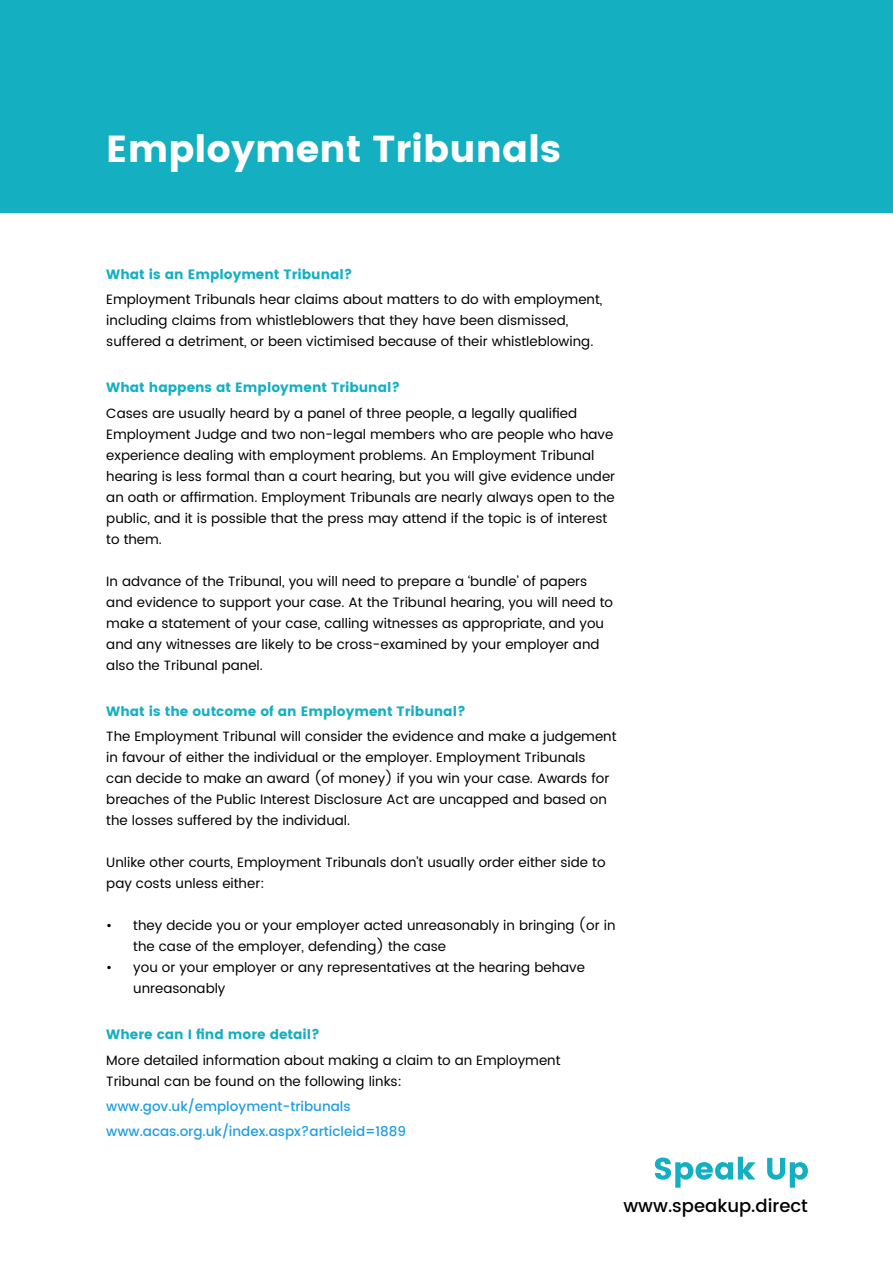
<style>
.page{position:relative;width:893px;height:1263px;background:#fff}
.page>*{position:absolute;margin:0;border:0;box-sizing:border-box;transform-origin:0 0}
.t1{font:37.5px "Poppins";color:#fff}
.t2{font:500 18px "Poppins";color:#000}
.t3{font:13.5px/21px "Poppins";color:#000}
.t4{font:13.5px "Poppins";color:#14b0c2}
.t5{font:500 13.5px/25.2px "Poppins";color:#1f9ee0}
</style>
<div class="page">
<div style="left:0;top:0;width:893px;height:213px;background:#14b0c2"></div>
<svg style="left:655px;top:1157px;width:153px;height:31px"></svg>
<h1 class="t1" style="left:106px;top:127px;width:456px">Employment Tribunals</h1>
<p class="t4" style="left:106px;top:266px;width:248px">What is an Employment Tribunal?</p>
<p class="t3" style="left:106px;top:289px;width:498px">Employment Tribunals hear claims about matters to do with employment, including claims from whistleblowers that they have been dismissed, suffered a detriment, or been victimised because of their whistleblowing.</p>
<p class="t4" style="left:106px;top:380px;width:295px">What happens at Employment Tribunal?</p>
<p class="t3" style="left:106px;top:403px;width:510px">Cases are usually heard by a panel of three people, a legally qualified Employment Judge and two non-legal members who are people who have experience dealing with employment problems. An Employment Tribunal hearing is less formal than a court hearing, but you will give evidence under an oath or affirmation. Employment Tribunals are nearly always open to the public, and it is possible that the press may attend if the topic is of interest to them.</p>
<p class="t3" style="left:106px;top:571px;width:508px">In advance of the Tribunal, you will need to prepare a ‘bundle’ of papers and evidence to support your case. At the Tribunal hearing, you will need to make a statement of your case, calling witnesses as appropriate, and you and any witnesses are likely to be cross-examined by your employer and also the Tribunal panel.</p>
<p class="t4" style="left:106px;top:703px;width:361px">What is the outcome of an Employment Tribunal?</p>
<p class="t3" style="left:106px;top:726px;width:512px">The Employment Tribunal will consider the evidence and make a judgement in favour of either the individual or the employer. Employment Tribunals<br>can decide to make an award (of money) if you win your case. Awards for breaches of the Public Interest Disclosure Act are uncapped and based on the losses suffered by the individual.</p>
<p class="t3" style="left:106px;top:852px;width:501px">Unlike other courts, Employment Tribunals don’t usually order either side to pay costs unless either:</p>
<p class="t3" style="left:133px;top:915px;width:484px;text-indent:-27px">• they decide you or your employer acted unreasonably in bringing (or in the case of the employer, defending) the case</p>
<p class="t3" style="left:133px;top:957px;width:453px;text-indent:-27px">• you or your employer or any representatives at the hearing behave unreasonably</p>
<p class="t4" style="left:106px;top:1027px;width:215px">Where can I find more detail?</p>
<p class="t3" style="left:106px;top:1050px;width:456px">More detailed information about making a claim to an Employment<br>Tribunal can be found on the following links:</p>
<p class="t5" style="left:106px;top:1094px;width:301px">www.gov.uk/employment-tribunals www.acas.org.uk/index.aspx?articleid=1889</p>
<h2 class="t2" style="left:623px;top:1192px;width:186px">www.speakup.direct</h2>
</div>
